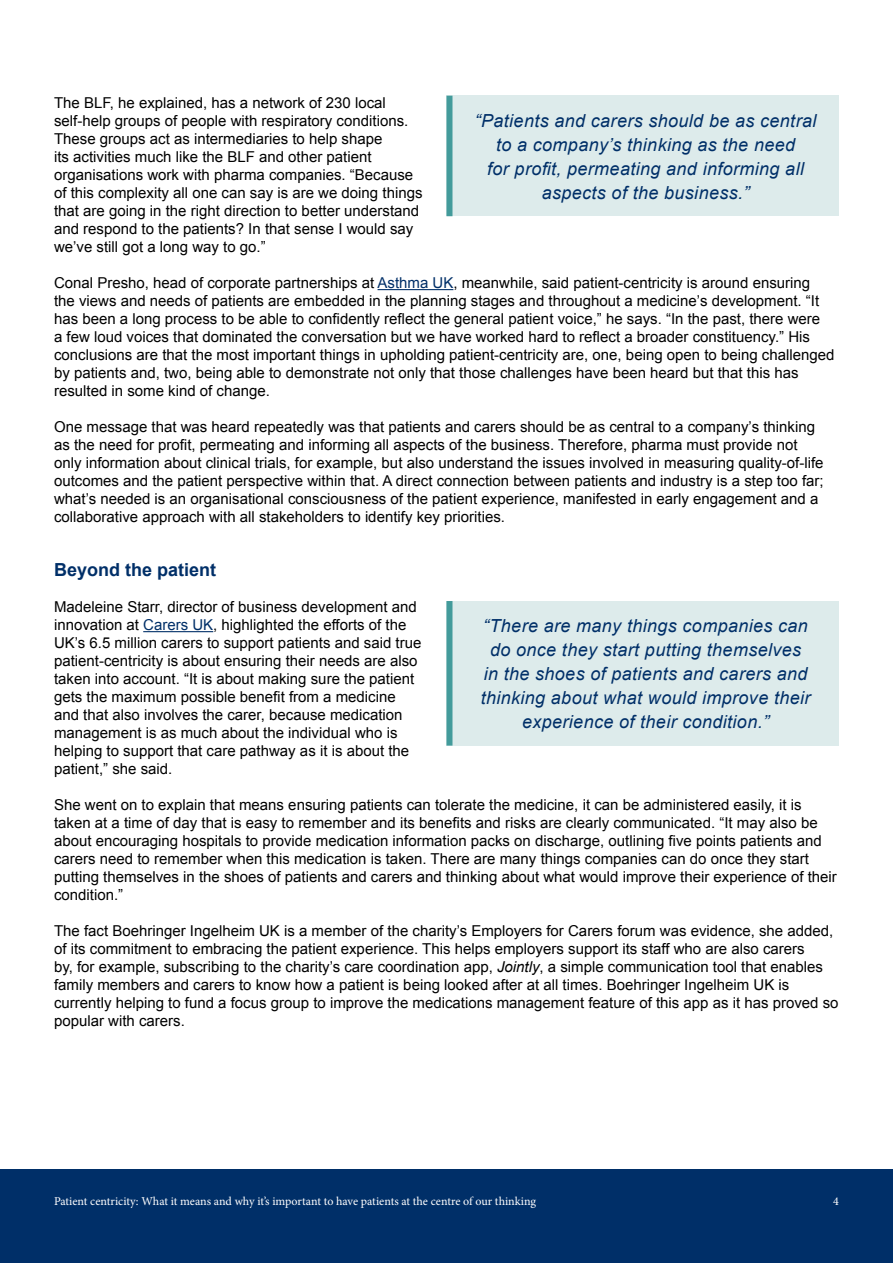
<style>
.page{position:relative;width:893px;height:1263px;background:#fff}
.page>*{position:absolute;margin:0;border:0;box-sizing:border-box;transform-origin:0 0}
.t1{font:italic 18px/24px "Arial";letter-spacing:.02em;color:#002f68;text-align:center}
.t2{font:700 18px "Arial";color:#002f68}
.t3{font:15px/18px "Arial";color:#000}
.t4{font:12px "Minion Pro";letter-spacing:-.005em;color:#fff}
.s1{color:#002f68}
.s2{font-style:italic}
</style>
<div class="page">
<div style="left:0;top:1169px;width:893px;height:94px;background:#002f68"></div>
<hr style="left:378px;top:289px;width:75px;height:1px;background:#002f68">
<hr style="left:143px;top:631px;width:70px;height:1px;background:#002f68">
<div style="left:446px;top:96px;width:393px;height:120px;background:#ddebeb"></div>
<div style="left:446px;top:96px;width:6px;height:120px;background:#439b9b"></div>
<div style="left:446px;top:601px;width:393px;height:145px;background:#ddebeb"></div>
<div style="left:446px;top:601px;width:6px;height:145px;background:#439b9b"></div>
<p class="t3" style="left:54px;top:94px;width:370px">The BLF, he explained, has a network of 230 local self‑help groups of people with respiratory conditions.<br>These groups act as intermediaries to help shape<br>its activities much like the BLF and other patient organisations work with pharma companies. “Because of this complexity all one can say is are we doing things that are going in the right direction to better understand and respond to the patients? In that sense I would say we’ve still got a long way to go.”</p>
<p class="t3" style="left:54px;top:274px;width:782px">Conal Presho, head of corporate partnerships at <span class="s1">Asthma UK</span>, meanwhile, said patient-centricity is around ensuring the views and needs of patients are embedded in the planning stages and throughout a medicine’s development. “It has been a long process to be able to confidently reflect the general patient voice,” he says. “In the past, there were<br>a few loud voices that dominated the conversation but we have worked hard to reflect a broader constituency.” His conclusions are that the most important things in upholding patient-centricity are, one, being open to being challenged by patients and, two, being able to demonstrate not only that those challenges have been heard but that this has resulted in some kind of change.</p>
<p class="t3" style="left:54px;top:418px;width:771px">One message that was heard repeatedly was that patients and carers should be as central to a company’s thinking as the need for profit, permeating and informing all aspects of the business. Therefore, pharma must provide not only information about clinical trials, for example, but also understand the issues involved in measuring quality-of-life outcomes and the patient perspective within that. A direct connection between patients and industry is a step too far; what’s needed is an organisational consciousness of the patient experience, manifested in early engagement and a collaborative approach with all stakeholders to identify key priorities.</p>
<p class="t2" style="left:54px;top:558px;width:164px">Beyond the patient</p>
<p class="t3" style="left:54px;top:598px;width:369px">Madeleine Starr, director of business development and innovation at <span class="s1">Carers UK</span>, highlighted the efforts of the UK’s 6.5 million carers to support patients and said true patient-centricity is about ensuring their needs are also taken into account. “It is about making sure the patient gets the maximum possible benefit from a medicine and that also involves the carer, because medication management is as much about the individual who is helping to support that care pathway as it is about the patient,” she said.</p>
<p class="t3" style="left:54px;top:796px;width:784px">She went on to explain that means ensuring patients can tolerate the medicine, it can be administered easily, it is taken at a time of day that is easy to remember and its benefits and risks are clearly communicated. “It may also be about encouraging hospitals to provide medication information packs on discharge, outlining five points patients and carers need to remember when this medication is taken. There are many things companies can do once they start putting themselves in the shoes of patients and carers and thinking about what would improve their experience of their condition.”</p>
<p class="t3" style="left:54px;top:922px;width:786px">The fact Boehringer Ingelheim UK is a member of the charity’s Employers for Carers forum was evidence, she added, of its commitment to embracing the patient experience. This helps employers support its staff who are also carers<br>by, for example, subscribing to the charity’s care coordination app, <span class="s2">Jointly</span>, a simple communication tool that enables family members and carers to know how a patient is being looked after at all times. Boehringer Ingelheim UK is currently helping to fund a focus group to improve the medications management feature of this app as it has proved so popular with carers.</p>
<p class="t1" style="left:475px;top:109px;width:343px">“Patients and carers should be as central to a company’s thinking as the need<br>for profit, permeating and informing all aspects of the business.”</p>
<p class="t1" style="left:481px;top:614px;width:331px">“There are many things companies can do once they start putting themselves in the shoes of patients and carers and thinking about what would improve their experience of their condition.”</p>
<p class="t4" style="left:54px;top:1193px;width:484px">Patient centricity: What it means and why it’s important to have patients at the centre of our thinking</p>
<p class="t4" style="left:833px;top:1193px;width:7px">4</p>
</div>
